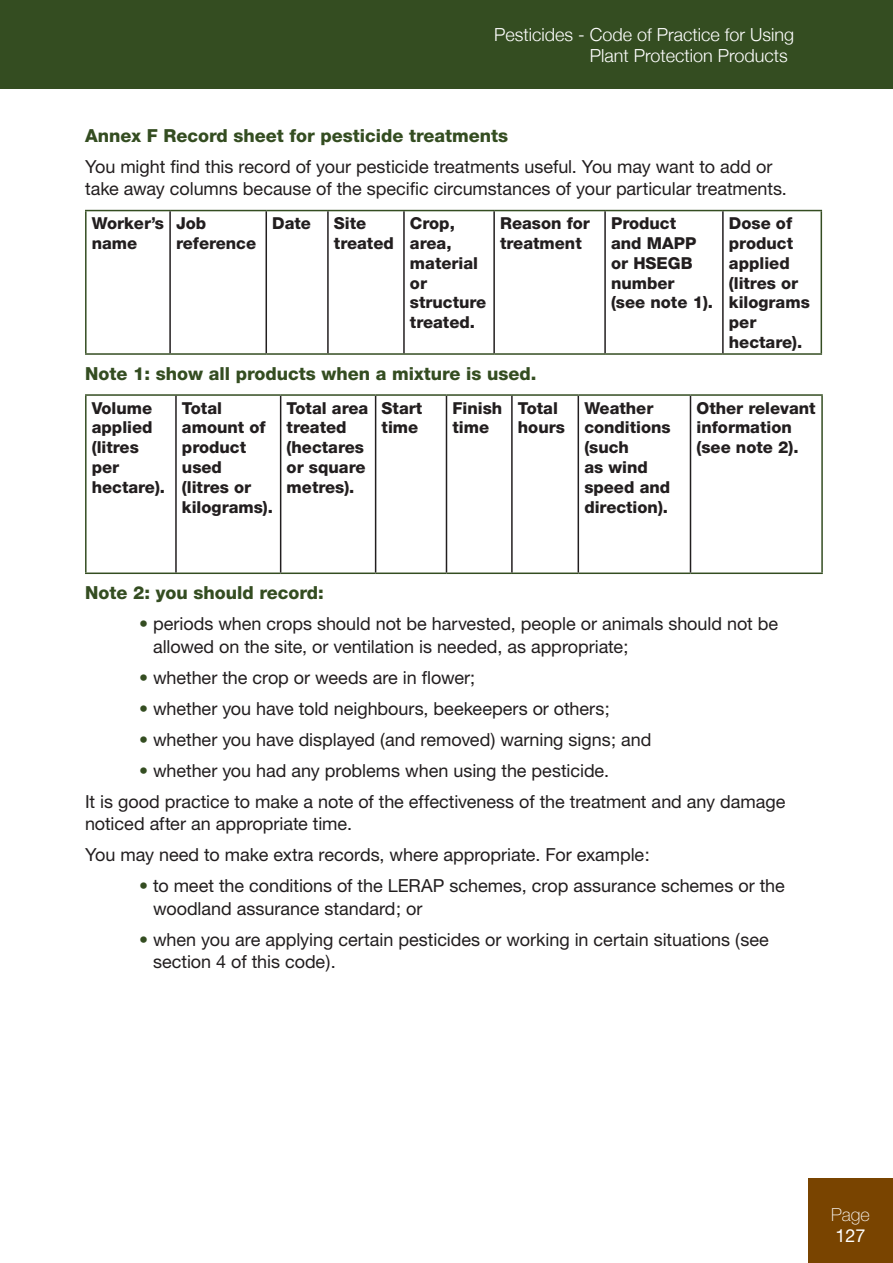
<style>
.page{position:relative;width:893px;height:1263px;background:#fff}
.page>*{position:absolute;margin:0;border:0;box-sizing:border-box;transform-origin:0 0}
.t1{font:18px/22.5px "Helvetica Neue";letter-spacing:-.005em;color:#221e1f}
.t2{font:800 18px "Helvetica Neue";color:#344d21}
.t3{font:300 18px/21.6px "Helvetica Neue";color:#fff}
.t4{font:100 18px "Helvetica Neue";color:#fff}
.t5{font:18px "Helvetica Neue";color:#fff}
.t6{font:800 16.5px/19.8px "Helvetica Neue";color:#221e1f}
.s1{color:#344d21}
</style>
<div class="page">
<div style="left:0;top:0;width:893px;height:89px;background:#344d21"></div>
<div style="left:808px;top:1178px;width:85px;height:85px;background:#794400"></div>
<hr style="left:85px;top:210px;width:85px;height:1px;background:#344d21">
<hr style="left:85px;top:211px;width:2px;height:142px;background:#344d21">
<hr style="left:170px;top:210px;width:96px;height:1px;background:#344d21">
<hr style="left:266px;top:210px;width:62px;height:1px;background:#344d21">
<hr style="left:328px;top:210px;width:76px;height:1px;background:#344d21">
<hr style="left:404px;top:210px;width:90px;height:1px;background:#344d21">
<hr style="left:494px;top:210px;width:111px;height:1px;background:#344d21">
<hr style="left:605px;top:210px;width:118px;height:1px;background:#344d21">
<hr style="left:723px;top:210px;width:99px;height:1px;background:#344d21">
<hr style="left:821px;top:211px;width:1px;height:142px;background:#344d21">
<hr style="left:85px;top:353px;width:85px;height:2px;background:#344d21">
<hr style="left:170px;top:353px;width:96px;height:2px;background:#344d21">
<hr style="left:266px;top:353px;width:62px;height:2px;background:#344d21">
<hr style="left:328px;top:353px;width:76px;height:2px;background:#344d21">
<hr style="left:404px;top:353px;width:90px;height:2px;background:#344d21">
<hr style="left:494px;top:353px;width:111px;height:2px;background:#344d21">
<hr style="left:605px;top:353px;width:118px;height:2px;background:#344d21">
<hr style="left:723px;top:353px;width:99px;height:2px;background:#344d21">
<hr style="left:169px;top:211px;width:2px;height:142px;background:#221e1f">
<hr style="left:265px;top:211px;width:2px;height:142px;background:#221e1f">
<hr style="left:327px;top:211px;width:2px;height:142px;background:#221e1f">
<hr style="left:403px;top:211px;width:2px;height:142px;background:#221e1f">
<hr style="left:493px;top:211px;width:2px;height:142px;background:#221e1f">
<hr style="left:604px;top:211px;width:2px;height:142px;background:#221e1f">
<hr style="left:722px;top:211px;width:2px;height:142px;background:#221e1f">
<hr style="left:85px;top:394px;width:91px;height:2px;background:#344d21">
<hr style="left:85px;top:396px;width:2px;height:176px;background:#344d21">
<hr style="left:176px;top:394px;width:105px;height:2px;background:#344d21">
<hr style="left:281px;top:394px;width:95px;height:2px;background:#344d21">
<hr style="left:376px;top:394px;width:70px;height:2px;background:#344d21">
<hr style="left:446px;top:394px;width:66px;height:2px;background:#344d21">
<hr style="left:512px;top:394px;width:66px;height:2px;background:#344d21">
<hr style="left:578px;top:394px;width:112px;height:2px;background:#344d21">
<hr style="left:690px;top:394px;width:133px;height:2px;background:#344d21">
<hr style="left:821px;top:396px;width:2px;height:176px;background:#344d21">
<hr style="left:85px;top:572px;width:91px;height:2px;background:#344d21">
<hr style="left:176px;top:572px;width:105px;height:2px;background:#344d21">
<hr style="left:281px;top:572px;width:95px;height:2px;background:#344d21">
<hr style="left:376px;top:572px;width:70px;height:2px;background:#344d21">
<hr style="left:446px;top:572px;width:66px;height:2px;background:#344d21">
<hr style="left:512px;top:572px;width:66px;height:2px;background:#344d21">
<hr style="left:578px;top:572px;width:112px;height:2px;background:#344d21">
<hr style="left:690px;top:572px;width:133px;height:2px;background:#344d21">
<hr style="left:175px;top:396px;width:2px;height:176px;background:#221e1f">
<hr style="left:280px;top:396px;width:1px;height:176px;background:#221e1f">
<hr style="left:375px;top:396px;width:1px;height:176px;background:#221e1f">
<hr style="left:446px;top:396px;width:1px;height:176px;background:#221e1f">
<hr style="left:511px;top:396px;width:2px;height:176px;background:#221e1f">
<hr style="left:578px;top:396px;width:1px;height:176px;background:#221e1f">
<hr style="left:690px;top:396px;width:1px;height:176px;background:#221e1f">
<p class="t3" style="left:590px;top:23px;width:206px;text-indent:-96px">Pesticides - Code of Practice for Using<br>Plant Protection Products</p>
<p class="t2" style="left:85px;top:125px;width:425px">Annex F Record sheet for pesticide treatments</p>
<p class="t1" style="left:85px;top:155px;width:703px">You might find this record of your pesticide treatments useful. You may want to add or take away columns because of the specific circumstances of your particular treatments.</p>
<p class="t6" style="left:92px;top:213px;width:74px">Worker’s name</p>
<p class="t6" style="left:176px;top:213px;width:82px">Job reference</p>
<p class="t6" style="left:272px;top:213px;width:40px">Date</p>
<p class="t6" style="left:334px;top:213px;width:61px">Site treated</p>
<p class="t6" style="left:410px;top:213px;width:78px">Crop, area, material or structure treated.</p>
<p class="t6" style="left:500px;top:213px;width:91px">Reason for treatment</p>
<p class="t6" style="left:611px;top:213px;width:104px">Product<br>and MAPP or HSEGB number<br>(see note 1).</p>
<p class="t6" style="left:729px;top:213px;width:82px">Dose of product applied (litres or kilograms per hectare).</p>
<p class="t2" style="left:85px;top:363px;width:453px">Note 1: show all products when a mixture is used.</p>
<p class="t6" style="left:92px;top:398px;width:75px">Volume applied (litres per hectare).</p>
<p class="t6" style="left:182px;top:398px;width:93px">Total amount of product used (litres or kilograms).</p>
<p class="t6" style="left:287px;top:398px;width:83px">Total area treated (hectares or square metres).</p>
<p class="t6" style="left:382px;top:398px;width:42px">Start time</p>
<p class="t6" style="left:452px;top:398px;width:51px">Finish time</p>
<p class="t6" style="left:518px;top:398px;width:49px">Total hours</p>
<p class="t6" style="left:584px;top:398px;width:88px">Weather conditions (such<br>as wind speed and direction).</p>
<p class="t6" style="left:696px;top:398px;width:121px">Other relevant information (see note 2).</p>
<p class="t2" style="left:85px;top:582px;width:240px">Note 2: you should record:</p>
<p class="t1" style="left:153px;top:612px;width:627px;text-indent:-14px"><span class="s1">•</span> periods when crops should not be harvested, people or animals should not be allowed on the site, or ventilation is needed, as appropriate;</p>
<p class="t1" style="left:139px;top:666px;width:337px"><span class="s1">•</span> whether the crop or weeds are in flower;</p>
<p class="t1" style="left:139px;top:697px;width:472px"><span class="s1">•</span> whether you have told neighbours, beekeepers or others;</p>
<p class="t1" style="left:139px;top:728px;width:514px"><span class="s1">•</span> whether you have displayed (and removed) warning signs; and</p>
<p class="t1" style="left:85px;top:754px;width:702px;line-height:31px;text-indent:54px"><span class="s1">•</span> whether you had any problems when using the pesticide.<br>It is good practice to make a note of the effectiveness of the treatment and any damage</p>
<p class="t1" style="left:85px;top:808px;width:566px;line-height:31px">noticed after an appropriate time.<br>You may need to make extra records, where appropriate. For example:</p>
<p class="t1" style="left:153px;top:874px;width:633px;text-indent:-14px"><span class="s1">•</span> to meet the conditions of the LERAP schemes, crop assurance schemes or the woodland assurance standard; or</p>
<p class="t1" style="left:153px;top:928px;width:617px;text-indent:-14px"><span class="s1">•</span> when you are applying certain pesticides or working in certain situations (see section 4 of this code).</p>
<p class="t4" style="left:831px;top:1204px;width:40px">Page</p>
<p class="t5" style="left:835px;top:1225px;width:32px">127</p>
</div>
